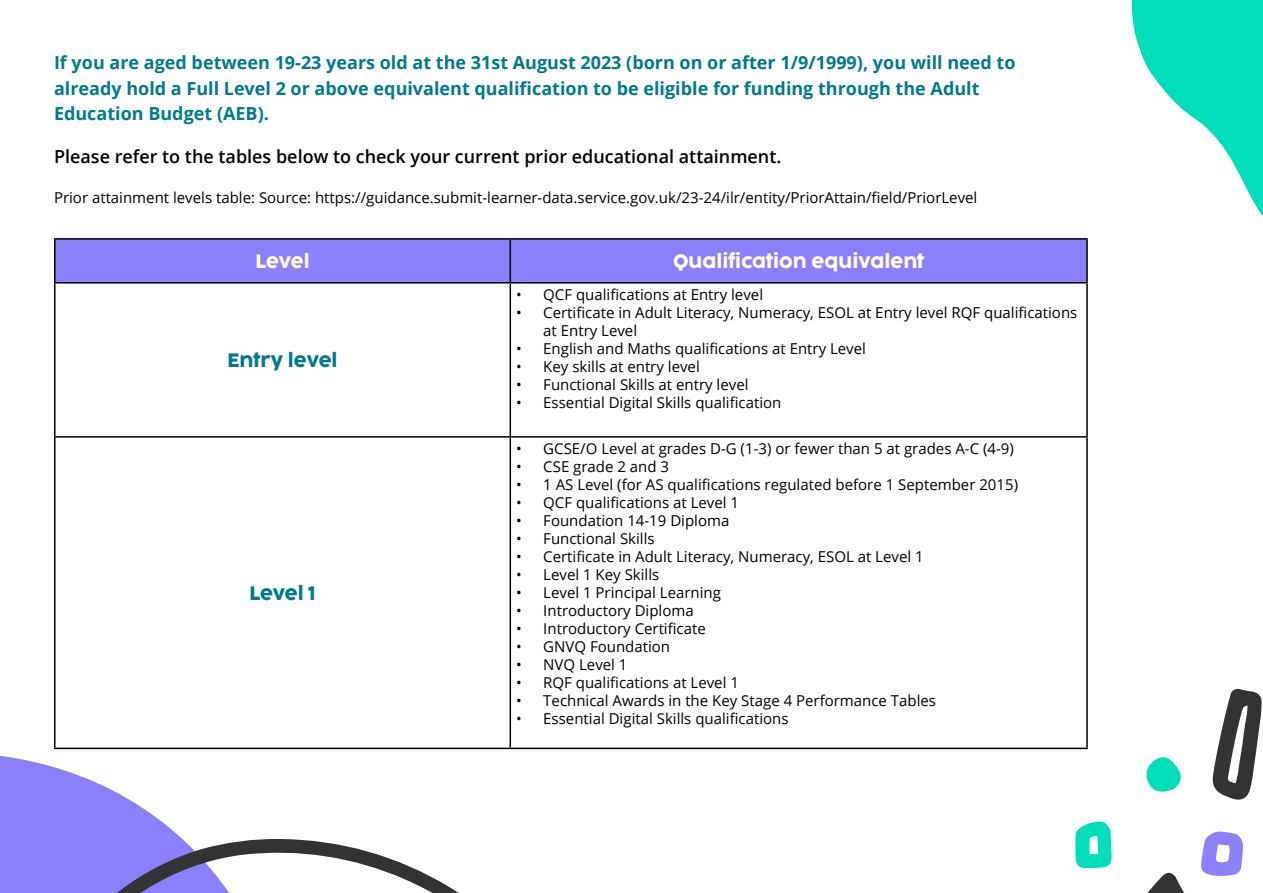
<style>
.page{position:relative;width:1263px;height:893px;background:#fff}
.page>*{position:absolute;margin:0;border:0;box-sizing:border-box;transform-origin:0 0}
.t1{font:700 18px/25.3px "Open Sans";color:#007c86}
.t2{font:600 18px "Open Sans";color:#000}
.t3{font:18px "Cocogoose Pro";color:#fff}
.t4{font:18px "Cocogoose Pro";color:#007c86}
.t5{font:15px/18px "Open Sans";color:#000}
</style>
<div class="page">
<div style="left:56px;top:240px;width:1030px;height:42px;background:#8c80fa"></div>
<hr style="left:54px;top:238px;width:456px;height:2px;background:#000">
<hr style="left:54px;top:240px;width:2px;height:42px;background:#000">
<hr style="left:510px;top:238px;width:578px;height:2px;background:#000">
<hr style="left:509px;top:240px;width:2px;height:42px;background:#000">
<hr style="left:1086px;top:240px;width:2px;height:42px;background:#000">
<hr style="left:54px;top:282px;width:456px;height:2px;background:#000">
<hr style="left:54px;top:284px;width:2px;height:152px;background:#000">
<hr style="left:510px;top:282px;width:578px;height:2px;background:#000">
<hr style="left:509px;top:284px;width:2px;height:152px;background:#000">
<hr style="left:1086px;top:284px;width:2px;height:152px;background:#000">
<hr style="left:54px;top:436px;width:456px;height:2px;background:#000">
<hr style="left:54px;top:438px;width:2px;height:310px;background:#000">
<hr style="left:510px;top:436px;width:578px;height:2px;background:#000">
<hr style="left:509px;top:438px;width:2px;height:310px;background:#000">
<hr style="left:1086px;top:438px;width:2px;height:310px;background:#000">
<hr style="left:54px;top:748px;width:456px;height:1px;background:#000">
<hr style="left:510px;top:748px;width:578px;height:1px;background:#000">
<svg style="left:0;top:718px;width:356px;height:121px"></svg>
<svg style="left:1131px;top:0;width:132px;height:216px"></svg>
<svg style="left:1212px;top:688px;width:49px;height:112px"></svg>
<svg style="left:1201px;top:831px;width:42px;height:45px"></svg>
<svg style="left:1075px;top:821px;width:36px;height:47px"></svg>
<svg style="left:1147px;top:872px;width:37px;height:21px"></svg>
<svg style="left:1146px;top:757px;width:35px;height:35px"></svg>
<svg style="left:0;top:839px;width:459px;height:54px"></svg>
<p class="t1" style="left:54px;top:49px;width:963px">If you are aged between 19-23 years old at the 31st August 2023 (born on or after 1/9/1999), you will need to already hold a Full Level 2 or above equivalent qualification to be eligible for funding through the Adult<br>Education Budget (AEB).</p>
<p class="t2" style="left:54px;top:144px;width:729px">Please refer to the tables below to check your current prior educational attainment.</p>
<p class="t5" style="left:54px;top:188px;width:925px">Prior attainment levels table: Source: https://guidance.submit-learner-data.service.gov.uk/23-24/ilr/entity/PriorAttain/field/PriorLevel</p>
<p class="t3" style="left:255px;top:247px;width:56px">Level</p>
<p class="t3" style="left:673px;top:247px;width:253px">Qualification equivalent</p>
<p class="t4" style="left:227px;top:346px;width:112px">Entry level</p>
<p class="t4" style="left:249px;top:579px;width:68px">Level 1</p>
<p class="t5" style="left:516px;top:285px;width:248px">• QCF qualifications at Entry level</p>
<p class="t5" style="left:543px;top:303px;width:536px;text-indent:-27px">• Certificate in Adult Literacy, Numeracy, ESOL at Entry level RQF qualifications at Entry Level</p>
<p class="t5" style="left:516px;top:339px;width:351px">• English and Maths qualifications at Entry Level</p>
<p class="t5" style="left:516px;top:357px;width:185px">• Key skills at entry level</p>
<p class="t5" style="left:516px;top:375px;width:234px">• Functional Skills at entry level</p>
<p class="t5" style="left:516px;top:393px;width:267px">• Essential Digital Skills qualification</p>
<p class="t5" style="left:516px;top:439px;width:499px">• GCSE/O Level at grades D-G (1-3) or fewer than 5 at grades A-C (4-9)</p>
<p class="t5" style="left:516px;top:457px;width:154px">• CSE grade 2 and 3</p>
<p class="t5" style="left:516px;top:475px;width:503px">• 1 AS Level (for AS qualifications regulated before 1 September 2015)</p>
<p class="t5" style="left:516px;top:493px;width:224px">• QCF qualifications at Level 1</p>
<p class="t5" style="left:516px;top:511px;width:215px">• Foundation 14-19 Diploma</p>
<p class="t5" style="left:516px;top:529px;width:140px">• Functional Skills</p>
<p class="t5" style="left:516px;top:547px;width:409px">• Certificate in Adult Literacy, Numeracy, ESOL at Level 1</p>
<p class="t5" style="left:516px;top:565px;width:145px">• Level 1 Key Skills</p>
<p class="t5" style="left:516px;top:583px;width:206px">• Level 1 Principal Learning</p>
<p class="t5" style="left:516px;top:601px;width:179px">• Introductory Diploma</p>
<p class="t5" style="left:516px;top:619px;width:191px">• Introductory Certificate</p>
<p class="t5" style="left:516px;top:637px;width:155px">• GNVQ Foundation</p>
<p class="t5" style="left:516px;top:655px;width:113px">• NVQ Level 1</p>
<p class="t5" style="left:516px;top:673px;width:224px">• RQF qualifications at Level 1</p>
<p class="t5" style="left:516px;top:691px;width:421px">• Technical Awards in the Key Stage 4 Performance Tables</p>
<p class="t5" style="left:516px;top:709px;width:274px">• Essential Digital Skills qualifications</p>
</div>
